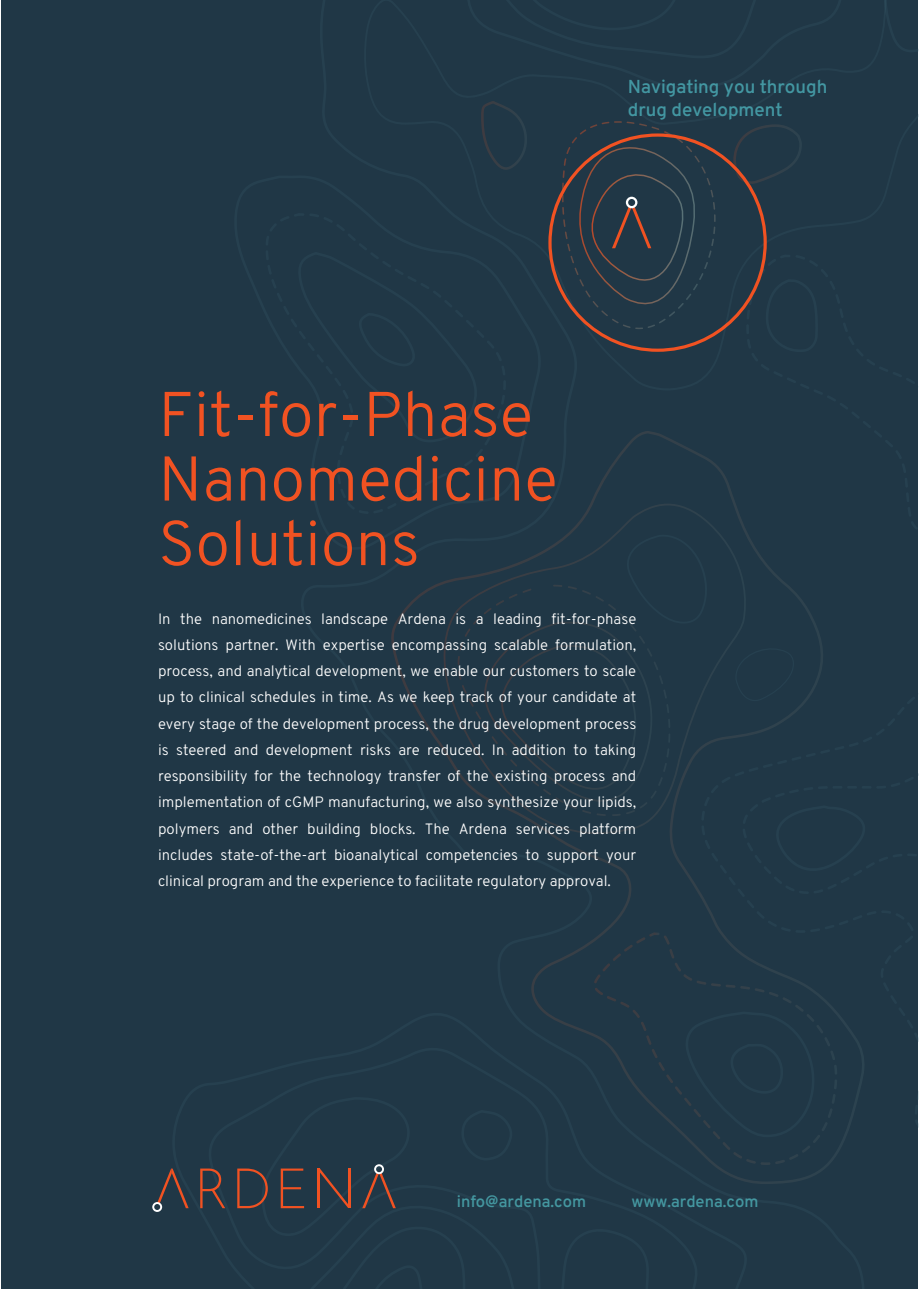
<style>
.page{position:relative;width:919px;height:1289px;background:#fff}
.page>*{position:absolute;margin:0;border:0;box-sizing:border-box;transform-origin:0 0}
.t1{font:300 63px/64.5px "Overpass";color:#f15222}
.t2{font:600 18.75px/22.5px "Overpass";color:#4397a2}
.t3{font:600 16.5px "Overpass";color:#4497a0}
.t4{font:300 15px/26.2px "Overpass";color:#fff;text-align:justify}
</style>
<div class="page">
<div style="left:1px;top:0;width:916px;height:1288px;background:#203746"></div>
<svg style="left:391px;top:431px;width:457px;height:752px"></svg>
<svg style="left:746px;top:390px;width:172px;height:143px"></svg>
<svg style="left:391px;top:431px;width:149px;height:119px"></svg>
<svg style="left:594px;top:932px;width:107px;height:56px"></svg>
<svg style="left:701px;top:686px;width:217px;height:445px"></svg>
<svg style="left:685px;top:1011px;width:129px;height:126px"></svg>
<svg style="left:751px;top:648px;width:43px;height:53px"></svg>
<svg style="left:442px;top:503px;width:309px;height:331px"></svg>
<svg style="left:481px;top:0;width:437px;height:390px"></svg>
<svg style="left:200px;top:1168px;width:25px;height:40px"></svg>
<svg style="left:152px;top:1168px;width:37px;height:43px"></svg>
<svg style="left:237px;top:1097px;width:277px;height:112px"></svg>
<p class="t2" style="left:628px;top:75px;width:201px">Navigating you through drug development</p>
<h1 class="t1" style="left:158px;top:382px;width:401px">Fit-for-Phase<br>Nanomedicine<br>Solutions</h1>
<p class="t4" style="left:158px;top:605px;width:479px">In the nanomedicines landscape Ardena is a leading fit-for-phase solutions partner. With expertise encompassing scalable formulation, process, and analytical development, we enable our customers to scale up to clinical schedules in time. As we keep track of your candidate at every stage of the development process, the drug development process is steered and development risks are reduced. In addition to taking responsibility for the technology transfer of the existing process and implementation of cGMP manufacturing, we also synthesize your lipids, polymers and other building blocks. The Ardena services platform includes state-of-the-art bioanalytical competencies to support your clinical program and the experience to facilitate regulatory approval.</p>
<p class="t3" style="left:457px;top:1189px;width:131px">info@ardena.com</p>
<p class="t3" style="left:631px;top:1189px;width:128px">www.ardena.com</p>
</div>
